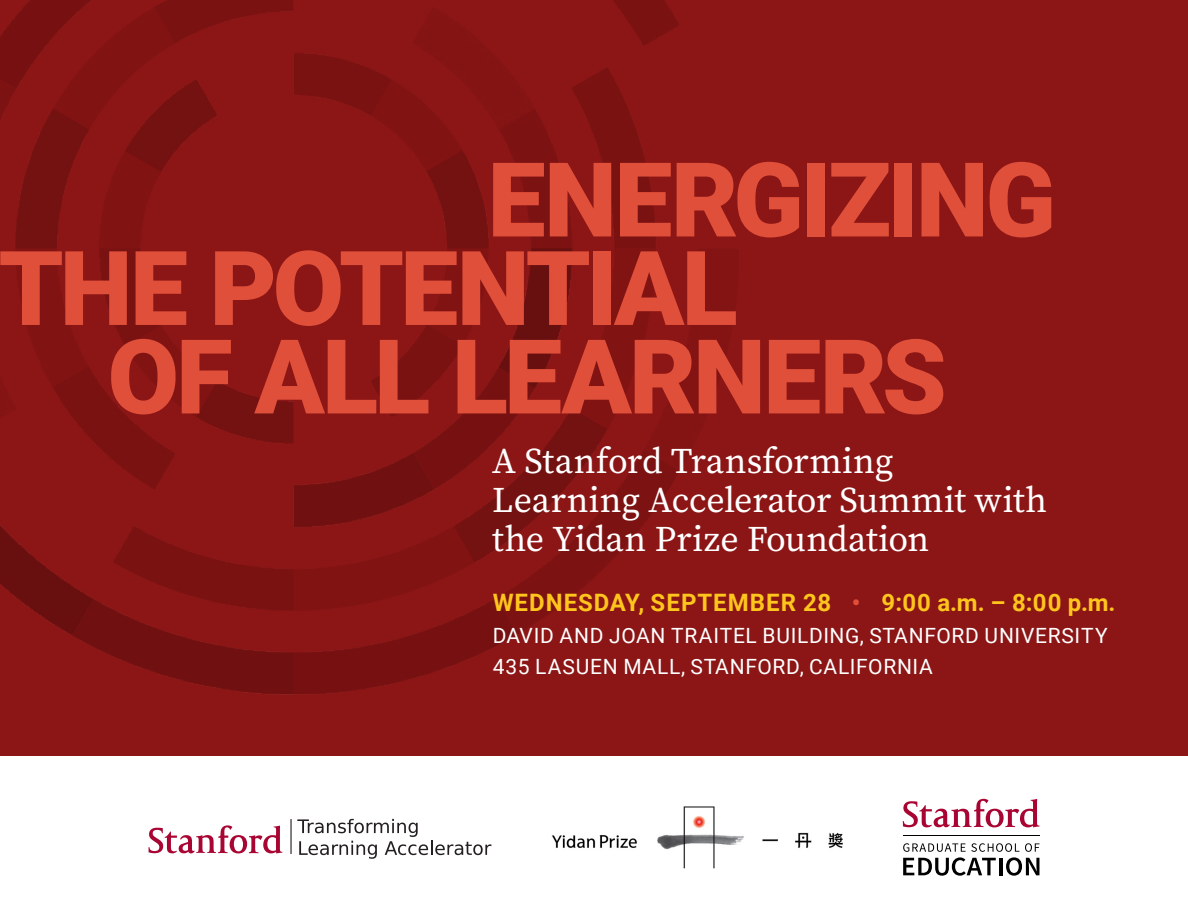
<style>
.page{position:relative;width:1188px;height:918px;background:#fff}
.page>*{position:absolute;margin:0;border:0;box-sizing:border-box;transform-origin:0 0}
.Large_Display_Text{font:900 103.5px "Roboto";letter-spacing:-.03em;color:#e04f39}
.Page_Session_Title{font:36px/39px "Source Serif Pro";letter-spacing:-.005em;color:#fff}
.Page_Session_Kicker{font:700 24px "Roboto";letter-spacing:.045em;color:#fec51d}
.Page_Session_Kicker-2{font:21px "Roboto";letter-spacing:.03em;color:#fff}
.s1{color:#e04f39}
</style>
<div class="page">
<div style="left:0;top:0;width:1188px;height:756px;background:#8c1515"></div>
<img style="left:0;top:0;width:679px;height:694px">
<hr style="left:290px;top:819px;width:2px;height:35px;background:#231f20">
<svg style="left:148px;top:825px;width:134px;height:29px"></svg>
<svg style="left:297px;top:819px;width:194px;height:40px"></svg>
<svg style="left:903px;top:843px;width:136px;height:33px"></svg>
<hr style="left:903px;top:836px;width:137px;height:1px;background:#000">
<svg style="left:903px;top:799px;width:136px;height:28px"></svg>
<img style="left:552px;top:806px;width:291px;height:62px">
<p class="Large_Display_Text" style="left:488px;top:127px;width:570px">ENERGIZING</p>
<p class="Large_Display_Text" style="left:-2px;top:216px;width:741px">THE POTENTIAL</p>
<p class="Large_Display_Text" style="left:108px;top:304px;width:841px">OF ALL LEARNERS</p>
<p class="Page_Session_Title" style="left:492px;top:442px;width:556px">A Stanford Transforming<br>Learning Accelerator Summit with the Yidan Prize Foundation</p>
<p class="Page_Session_Kicker" style="left:493px;top:586px;width:624px">WEDNESDAY, SEPTEMBER 28 <span class="s1">•</span> 9:00 a.m. – 8:00 p.m.</p>
<p class="Page_Session_Kicker-2" style="left:493px;top:621px;width:617px">DAVID AND JOAN TRAITEL BUILDING, STANFORD UNIVERSITY</p>
<p class="Page_Session_Kicker-2" style="left:493px;top:652px;width:442px">435 LASUEN MALL, STANFORD, CALIFORNIA</p>
</div>
